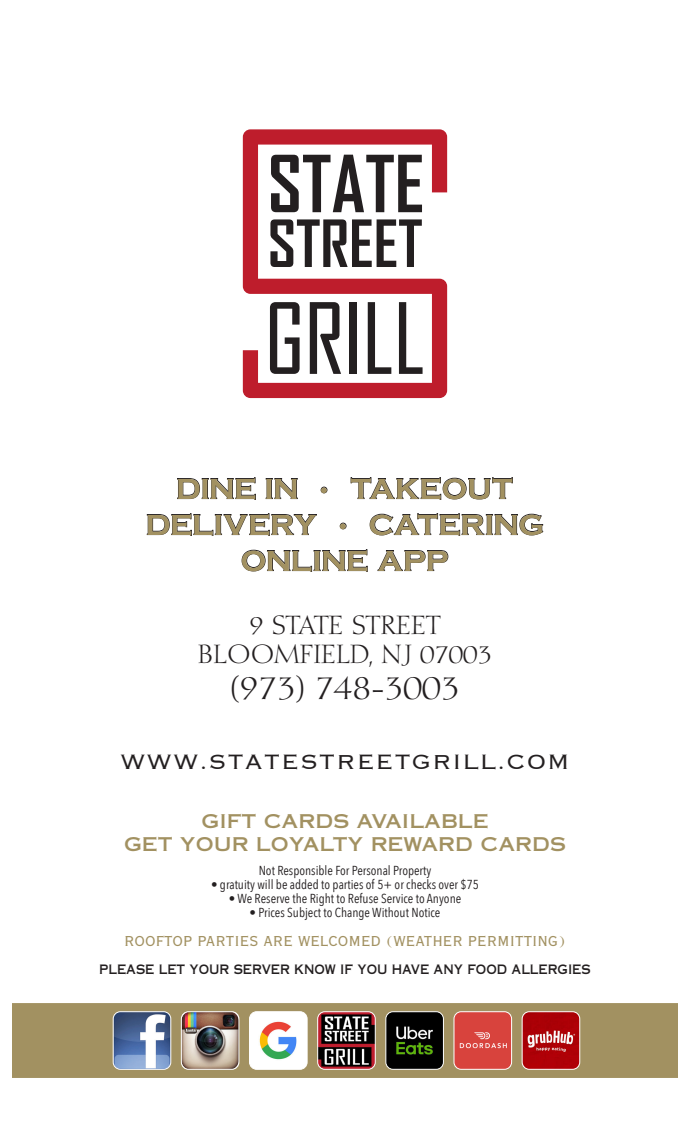
<style>
.page{position:relative;width:690px;height:1122px;background:#fff}
.page>*{position:absolute;margin:0;border:0;box-sizing:border-box;transform-origin:0 0}
.t1{font:33.6px "Diotima";color:#231f20}
.t2{font:30px/36px "Copperplate Bold DTC";color:#a29161;text-align:center}
.t3{font:300 27px "Copperplate";letter-spacing:.035em;color:#231f20}
.t4{font:25.9px/28.9px "Diotima";color:#231f20;text-align:center}
.t5{font:19px "Copperplate Twenty Nine BC";color:#a29161}
.t6{font:19px/23px "Copperplate Thirty One AB";color:#a29161;text-align:center}
.t7{font:13px "Avenir Next Condensed";color:#231f20}
.t8{font:13px "Copperplate Thirty One AB";color:#231f20;scale:.85 1}
</style>
<div class="page">
<div style="left:12px;top:1003px;width:666px;height:75px;background:#a29161"></div>
<svg style="left:243px;top:129px;width:204px;height:269px"></svg>
<svg style="left:270px;top:302px;width:30px;height:72px"></svg>
<svg style="left:310px;top:302px;width:31px;height:72px"></svg>
<div style="left:350px;top:302px;width:7px;height:72px;background:#231f20"></div>
<svg style="left:368px;top:302px;width:23px;height:72px"></svg>
<svg style="left:399px;top:302px;width:24px;height:72px"></svg>
<svg style="left:177px;top:477px;width:79px;height:23px"></svg>
<svg style="left:265px;top:478px;width:33px;height:22px"></svg>
<svg style="left:321px;top:487px;width:6px;height:6px"></svg>
<svg style="left:350px;top:477px;width:163px;height:23px"></svg>
<svg style="left:146px;top:513px;width:171px;height:23px"></svg>
<div style="left:340px;top:523px;width:7px;height:6px;border:1px solid #231f20;border-radius:50%"></div>
<svg style="left:369px;top:513px;width:175px;height:23px"></svg>
<svg style="left:241px;top:549px;width:127px;height:23px"></svg>
<svg style="left:377px;top:550px;width:72px;height:22px"></svg>
<img style="left:113px;top:1012px;width:58px;height:57px">
<div style="left:113px;top:1011px;width:58px;height:59px;border:1px solid #fff;border-radius:7px"></div>
<img style="left:181px;top:1012px;width:58px;height:57px">
<div style="left:181px;top:1011px;width:58px;height:59px;border:1px solid #fff;border-radius:7px"></div>
<img style="left:250px;top:1012px;width:57px;height:57px">
<div style="left:249px;top:1011px;width:59px;height:59px;border:1px solid #fff;border-radius:7px"></div>
<img style="left:318px;top:1012px;width:57px;height:57px">
<div style="left:317px;top:1011px;width:59px;height:59px;border:1px solid #fff;border-radius:7px"></div>
<img style="left:386px;top:1012px;width:57px;height:57px">
<div style="left:385px;top:1011px;width:59px;height:59px;border:1px solid #fff;border-radius:7px"></div>
<img style="left:454px;top:1012px;width:58px;height:57px">
<div style="left:454px;top:1011px;width:58px;height:59px;border:1px solid #fff;border-radius:7px"></div>
<img style="left:522px;top:1012px;width:58px;height:57px">
<div style="left:522px;top:1011px;width:58px;height:59px;border:1px solid #fff;border-radius:7px"></div>
<h2 class="t2" style="left:146px;top:472px;width:399px">DINE IN • TAKEOUT<br>DELIVERY • CATERING<br>ONLINE APP</h2>
<h3 class="t4" style="left:198px;top:611px;width:296px">9 STATE STREET<br>BLOOMFIELD, NJ 07003</h3>
<h1 class="t1" style="left:230px;top:668px;width:231px">(973) 748-3003</h1>
<h3 class="t3" style="left:120px;top:744px;width:451px">WWW.STATESTREETGRILL.COM</h3>
<h3 class="t6" style="left:124px;top:809px;width:443px">GIFT CARDS AVAILABLE<br>GET YOUR LOYALTY REWARD CARDS</h3>
<p class="t7" style="left:259px;top:860px;width:174px">Not Responsible For Personal Property</p>
<p class="t7" style="left:211px;top:874px;width:269px">• gratuity will be added to parties of 5+ or checks over $75</p>
<p class="t7" style="left:229px;top:888px;width:234px">• We Reserve the Right to Refuse Service to Anyone</p>
<p class="t7" style="left:250px;top:902px;width:192px">• Prices Subject to Change Without Notice</p>
<h3 class="t5" style="left:124px;top:932px;width:443px">ROOFTOP PARTIES ARE WELCOMED (WEATHER PERMITTING)</h3>
<p class="t8" style="left:99px;top:962px;width:580px">PLEASE LET YOUR SERVER KNOW IF YOU HAVE ANY FOOD ALLERGIES</p>
</div>
